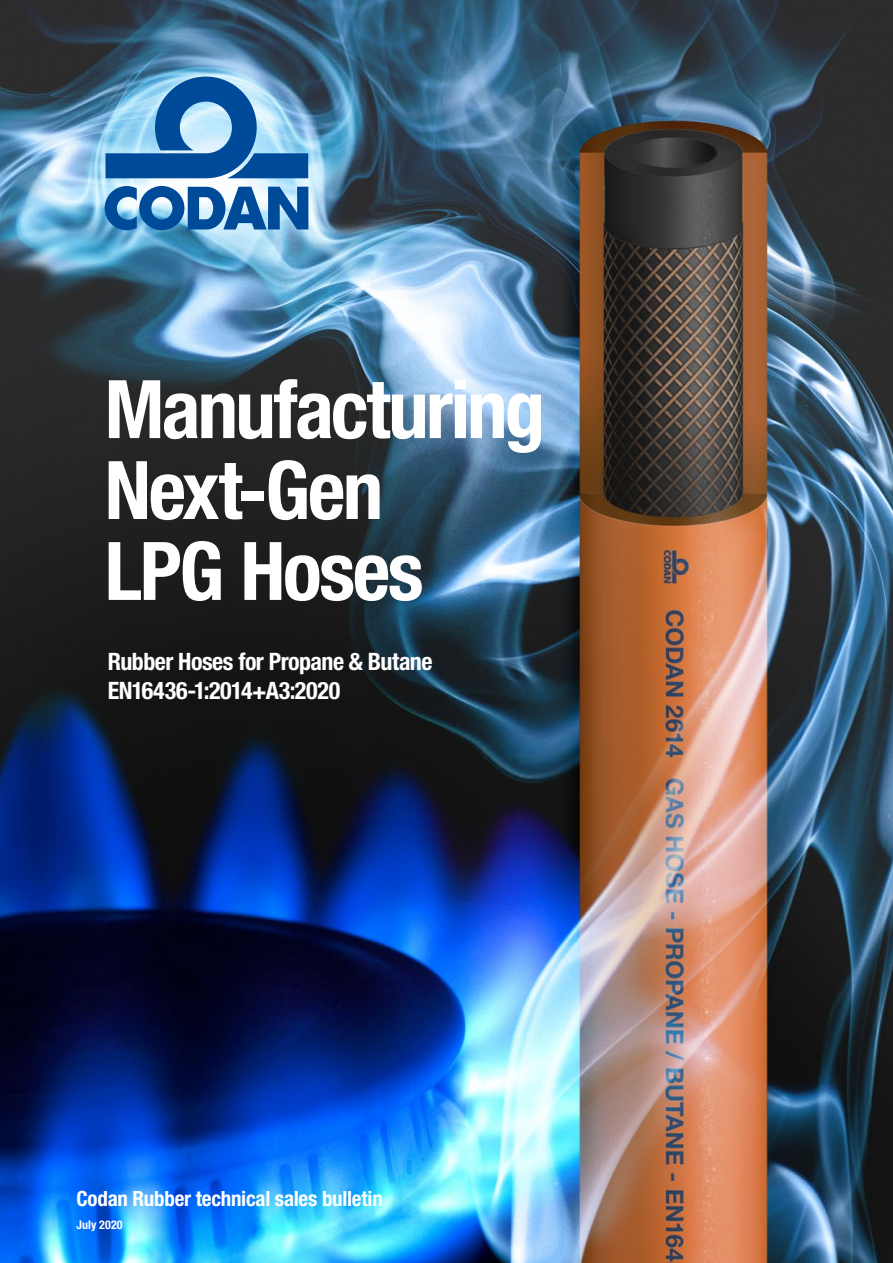
<style>
.page{position:relative;width:893px;height:1263px;background:#fff}
.page>*{position:absolute;margin:0;border:0;box-sizing:border-box;transform-origin:0 0}
.t1{font:700 condensed 80.85px "Helvetica Neue";letter-spacing:-.03em;color:#fff}
.t2{font:700 condensed 24px/28.8px "Helvetica Neue";letter-spacing:-.02em;color:#fff}
.t3{font:700 condensed 21px "Helvetica Neue";letter-spacing:-.01em;color:#fff}
.t4{font:700 condensed 12px "Helvetica Neue";letter-spacing:.01em;color:#fff}
</style>
<div class="page">
<img style="left:0;top:0;width:893px;height:1263px">
<svg style="left:105px;top:186px;width:203px;height:44px;background:#4d87bd"></svg>
<svg style="left:105px;top:77px;width:203px;height:101px;background:#5692c4"></svg>
<p class="t1" style="left:105px;top:360px;width:442px">Manufacturing</p>
<p class="t1" style="left:105px;top:441px;width:280px">Next-Gen</p>
<p class="t1" style="left:105px;top:522px;width:321px">LPG Hoses</p>
<p class="t2" style="left:108px;top:647px;width:326px">Rubber Hoses for Propane &amp; Butane<br>EN16436-1:2014+A3:2020</p>
<p class="t3" style="left:77px;top:1186px;width:308px">Codan Rubber technical sales bulletin</p>
<p class="t4" style="left:77px;top:1217px;width:48px">July 2020</p>
</div>
